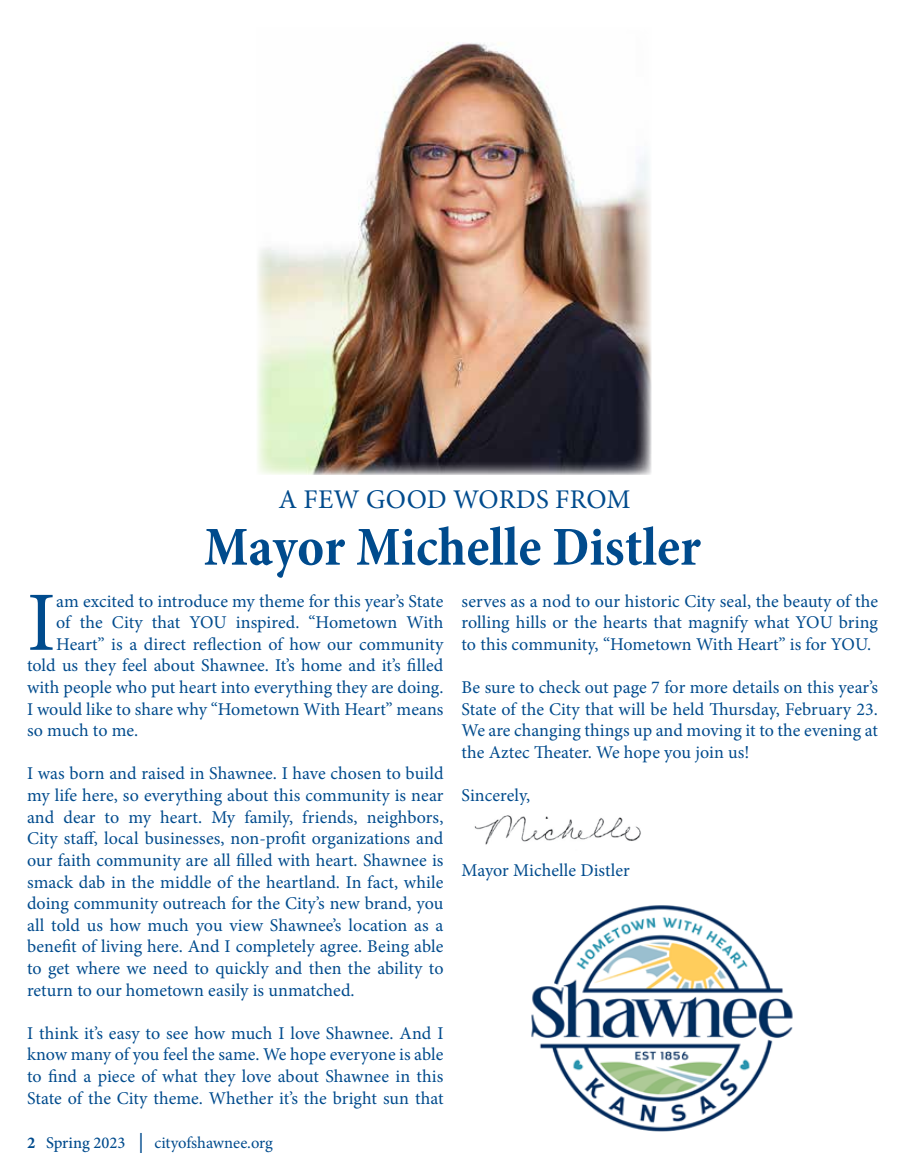
<style>
.page{position:relative;width:905px;height:1175px;background:#fff}
.page>*{position:absolute;margin:0;border:0;box-sizing:border-box;transform-origin:0 0}
.t1{font:84.45px "Minion Pro";color:#004b8d}
.t2{font:700 condensed 55.5px "Minion Pro";color:#004b8d}
.t3{font:27px "Minion Pro";letter-spacing:.005em;color:#004b8d}
.t4{font:18px/21.6px "Minion Pro";color:#004b8d;text-align:justify}
.t5{font:16.5px "Minion Pro";letter-spacing:-.005em;color:#004b8d}
.s1{font-weight:700}
.s2{font-weight:500}
.s3{font-family:"Arial Narrow"}
</style>
<div class="page">
<img style="left:474px;top:815px;width:167px;height:30px">
<img style="left:257px;top:42px;width:394px;height:432px">
<img style="left:531px;top:905px;width:262px;height:227px">
<h3 class="t3" style="left:278px;top:481px;width:353px">A FEW GOOD WORDS FROM</h3>
<h2 class="t2" style="left:204px;top:508px;width:498px">Mayor Michelle Distler</h2>
<h1 class="t1" style="left:27px;top:566px;width:30px">I</h1>
<p class="t4" style="left:56px;top:590px;width:388px">am excited to introduce my theme for this year’s State</p>
<p class="t4" style="left:56px;top:611px;width:389px">of the City that YOU inspired. “Hometown With</p>
<p class="t4" style="left:56px;top:633px;width:388px">Heart” is a direct reflection of how our community</p>
<p class="t4" style="left:27px;top:655px;width:418px">told us they feel about Shawnee. It’s home and it’s filled</p>
<p class="t4" style="left:27px;top:676px;width:418px">with people who put heart into everything they are doing.</p>
<p class="t4" style="left:27px;top:698px;width:418px">I would like to share why “Hometown With Heart” means</p>
<p class="t4" style="left:27px;top:719px;width:113px">so much to me.</p>
<p class="t4" style="left:27px;top:763px;width:418px">I was born and raised in Shawnee. I have chosen to build my life here, so everything about this community is near and dear to my heart. My family, friends, neighbors, City staff, local businesses, non-profit organizations and our faith community are all filled with heart. Shawnee is smack dab in the middle of the heartland. In fact, while doing community outreach for the City’s new brand, you all told us how much you view Shawnee’s location as a benefit of living here. And I completely agree. Being able to get where we need to quickly and then the ability to return to our hometown easily is unmatched.</p>
<p class="t4" style="left:27px;top:1022px;width:418px">I think it’s easy to see how much I love Shawnee. And I know many of you feel the same. We hope everyone is able to find a piece of what they love about Shawnee in this State of the City theme. Whether it’s the bright sun that</p>
<p class="t5" style="left:27px;top:1131px;width:247px"><span class="s1">2</span> <span class="s2">Spring 2023</span> <span class="s3">│</span> cityofshawnee.org</p>
<p class="t4" style="left:461px;top:590px;width:418px">serves as a nod to our historic City seal, the beauty of the rolling hills or the hearts that magnify what YOU bring to this community, “Hometown With Heart” is for YOU.</p>
<p class="t4" style="left:461px;top:676px;width:418px">Be sure to check out page 7 for more details on this year’s State of the City that will be held Thursday, February 23.<br>We are changing things up and moving it to the evening at the Aztec Theater. We hope you join us!</p>
<p class="t4" style="left:461px;top:784px;width:70px">Sincerely,</p>
<p class="t4" style="left:461px;top:859px;width:170px">Mayor Michelle Distler</p>
</div>
